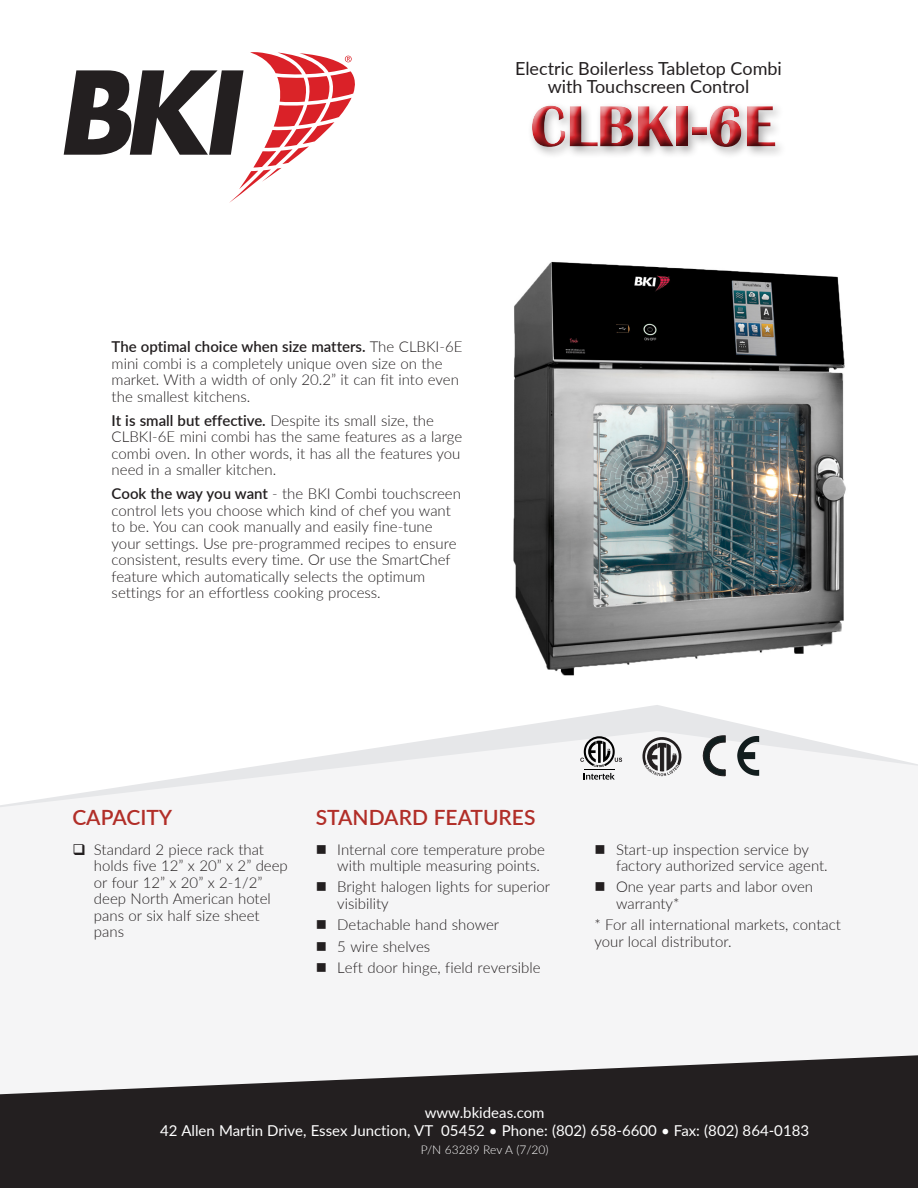
<style>
.page{position:relative;width:918px;height:1188px;background:#fff}
.page>*{position:absolute;margin:0;border:0;box-sizing:border-box;transform-origin:0 0}
.t1{font:700 60px "Britannic";color:#d1232a}
.Subhead{font:600 21px "Lato";color:#b12e28}
._12_pt_center{font:18px "Lato";color:#231f20}
._10_pt_flush_left{font:300 15px/16.5px "Lato";color:#231f20}
._10_pt_center{font:15px "Lato";color:#fff}
._10_pt_center-2{font:300 12px "Lato";color:#fff}
.s1{font-weight:600}
</style>
<div class="page">
<div style="left:0;top:1094px;width:918px;height:94px;background:#231f20"></div>
<svg style="left:64px;top:52px;width:291px;height:151px"></svg>
<svg style="left:489px;top:705px;width:281px;height:26px;fill:#ebeced"></svg>
<svg style="left:0;top:731px;width:918px;height:363px;fill:#f5f5f6"></svg>
<svg style="left:641px;top:735px;width:42px;height:41px"></svg>
<svg style="left:737px;top:736px;width:22px;height:40px"></svg>
<svg style="left:703px;top:736px;width:22px;height:40px"></svg>
<svg style="left:584px;top:773px;width:31px;height:7px"></svg>
<hr style="left:584px;top:770px;width:31px;height:1px;background:#000">
<svg style="left:580px;top:736px;width:42px;height:31px"></svg>
<img style="left:513px;top:261px;width:333px;height:415px">
<div style="left:526px;top:99px;width:260px;height:59px;background:#231f20;opacity:.75"></div>
<svg style="left:74px;top:844px;width:10px;height:11px"></svg>
<svg style="left:317px;top:845px;width:9px;height:8px"></svg>
<svg style="left:317px;top:882px;width:9px;height:9px"></svg>
<svg style="left:317px;top:920px;width:9px;height:9px"></svg>
<svg style="left:317px;top:942px;width:9px;height:9px"></svg>
<svg style="left:317px;top:963px;width:9px;height:9px"></svg>
<svg style="left:596px;top:845px;width:8px;height:8px"></svg>
<svg style="left:596px;top:882px;width:8px;height:9px"></svg>
<p class="_12_pt_center" style="left:515px;top:56px;width:268px">Electric Boilerless Tabletop Combi</p>
<p class="_12_pt_center" style="left:548px;top:74px;width:203px">with Touchscreen Control</p>
<h1 class="t1" style="left:530px;top:92px;width:247px">CLBKI-6E</h1>
<p class="_10_pt_flush_left" style="left:112px;top:338px;width:352px"><span class="s1">The optimal choice when size matters.</span> The CLBKI-6E mini combi is a completely unique oven size on the market. With a width of only 20.2” it can fit into even the smallest kitchens.</p>
<p class="_10_pt_flush_left" style="left:112px;top:412px;width:352px"><span class="s1">It is small but effective.</span> Despite its small size, the CLBKI-6E mini combi has the same features as a large combi oven. In other words, it has all the features you need in a smaller kitchen.</p>
<p class="_10_pt_flush_left" style="left:112px;top:485px;width:351px"><span class="s1">Cook the way you want</span> - the BKI Combi touchscreen control lets you choose which kind of chef you want to be. You can cook manually and easily fine-tune your settings. Use pre-programmed recipes to ensure consistent, results every time. Or use the SmartChef feature which automatically selects the optimum settings for an effortless cooking process.</p>
<p class="Subhead" style="left:72px;top:802px;width:101px">CAPACITY</p>
<p class="_10_pt_flush_left" style="left:94px;top:840px;width:195px">Standard 2 piece rack that holds five 12” x 20” x 2” deep or four 12” x 20” x 2-1/2” deep North American hotel pans or six half size sheet pans</p>
<p class="Subhead" style="left:316px;top:802px;width:221px">STANDARD FEATURES</p>
<p class="_10_pt_flush_left" style="left:337px;top:840px;width:209px">Internal core temperature probe with multiple measuring points.</p>
<p class="_10_pt_flush_left" style="left:337px;top:878px;width:214px">Bright halogen lights for superior visibility</p>
<p class="_10_pt_flush_left" style="left:337px;top:916px;width:163px">Detachable hand shower</p>
<p class="_10_pt_flush_left" style="left:337px;top:937px;width:95px">5 wire shelves</p>
<p class="_10_pt_flush_left" style="left:337px;top:959px;width:205px">Left door hinge, field reversible</p>
<p class="_10_pt_flush_left" style="left:616px;top:840px;width:213px">Start-up inspection service by factory authorized service agent.</p>
<p class="_10_pt_flush_left" style="left:616px;top:878px;width:199px">One year parts and labor oven warranty*</p>
<p class="_10_pt_flush_left" style="left:594px;top:916px;width:248px">* For all international markets, contact your local distributor.</p>
<p class="_10_pt_center" style="left:425px;top:1102px;width:121px">www.bkideas.com</p>
<p class="_10_pt_center" style="left:160px;top:1120px;width:650px">42 Allen Martin Drive, Essex Junction, VT 05452 • Phone: (802) 658-6600 • Fax: (802) 864-0183</p>
<p class="_10_pt_center-2" style="left:421px;top:1141px;width:129px">P/N 63289 Rev A (7/20)</p>
</div>
